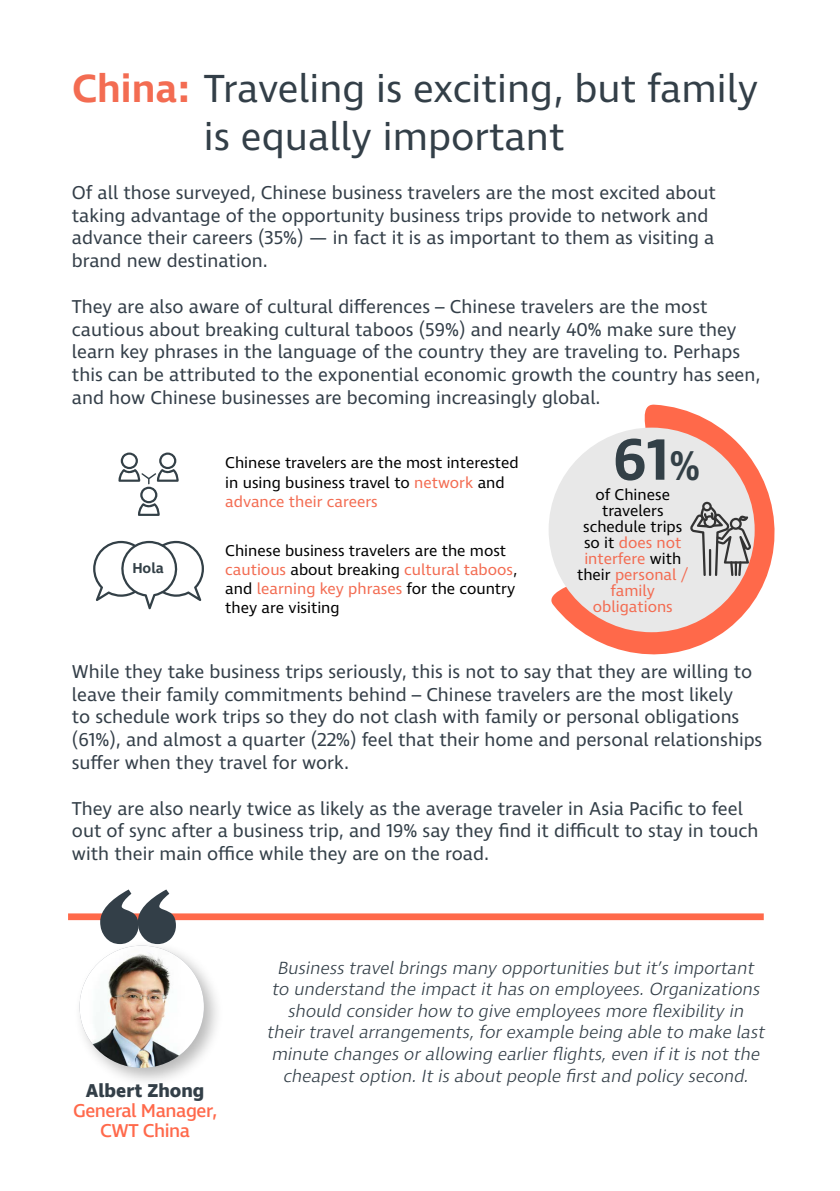
<style>
.page{position:relative;width:840px;height:1191px;background:#fff}
.page>*{position:absolute;margin:0;border:0;box-sizing:border-box;transform-origin:0 0}
.t1{font:600 59.6px "Ingra";color:#334047}
.t2{font:40px "Ingra";color:#333f48}
.t3{font:19px/22.8px "Ingra";color:#333e48}
.t4{font:19px/22.8px "Ingra";color:#333f48}
.t5{font:500 19px/20px "Ingra";letter-spacing:-.025em;color:#ff694b;text-align:center}
.t6{font:700 19px "Ingra";color:#333f48}
.t7{font:italic 300 18px/21.6px "Ingra";color:#333f48;text-align:center}
.t8{font:16px/16px "Ingra";color:#000}
.t9{font:600 14.6px "Ingra";color:#334047}
.s1{font-weight:600;color:#f36c52}
.s2{color:#f36c52}
.s3{font-size:42.6px}
</style>
<div class="page">
<div style="left:73px;top:939px;width:151px;height:149px;background:#000;opacity:.28"></div>
<img style="left:80px;top:945px;width:124px;height:122px">
<svg style="left:68px;top:889px;width:695px;height:55px"></svg>
<svg style="left:551px;top:404px;width:224px;height:251px"></svg>
<div style="left:548px;top:427px;width:206px;height:205px;background:#e8e8e8;border-radius:50%"></div>
<svg style="left:690px;top:502px;width:60px;height:74px"></svg>
<svg style="left:118px;top:452px;width:61px;height:64px"></svg>
<svg style="left:93px;top:541px;width:111px;height:68px"></svg>
<h2 class="t2" style="left:72px;top:64px;width:687px"><span class="s1">China:</span> Traveling is exciting, but family</h2>
<h2 class="t2" style="left:204px;top:112px;width:362px">is equally important</h2>
<p class="t3" style="left:72px;top:182px;width:645px">Of all those surveyed, Chinese business travelers are the most excited about taking advantage of the opportunity business trips provide to network and advance their careers (35%) — in fact it is as important to them as visiting a brand new destination.</p>
<p class="t3" style="left:72px;top:296px;width:689px">They are also aware of cultural differences – Chinese travelers are the most cautious about breaking cultural taboos (59%) and nearly 40% make sure they learn key phrases in the language of the country they are traveling to. Perhaps this can be attributed to the exponential economic growth the country has seen, and how Chinese businesses are becoming increasingly global.</p>
<p class="t9" style="left:132px;top:559px;width:33px">Hola</p>
<p class="t8" style="left:225px;top:454px;width:294px;line-height:19.2px">Chinese travelers are the most interested in using business travel to <span class="s2">network</span> and <span class="s2">advance their careers</span></p>
<p class="t8" style="left:225px;top:541px;width:293px;line-height:19.2px">Chinese business travelers are the most <span class="s2">cautious</span> about breaking <span class="s2">cultural taboos</span>, and <span class="s2">learning key phrases</span> for the country they are visiting</p>
<h1 class="t1" style="left:612px;top:422px;width:89px">61<span class="s3">%</span></h1>
<p class="t8" style="left:576px;top:487px;width:113px;text-align:center">of Chinese travelers schedule trips so it <span class="s2">does not interfere</span> with their <span class="s2">personal / family obligations</span></p>
<p class="t3" style="left:72px;top:661px;width:691px">While they take business trips seriously, this is not to say that they are willing to leave their family commitments behind – Chinese travelers are the most likely<br>to schedule work trips so they do not clash with family or personal obligations (61%), and almost a quarter (22%) feel that their home and personal relationships suffer when they travel for work.</p>
<p class="t4" style="left:72px;top:797px;width:687px">They are also nearly twice as likely as the average traveler in Asia Pacific to feel out of sync after a business trip, and 19% say they find it difficult to stay in touch with their main office while they are on the road.</p>
<p class="t6" style="left:86px;top:1078px;width:120px">Albert Zhong</p>
<p class="t5" style="left:73px;top:1101px;width:146px">General Manager,<br>CWT China</p>
<p class="t7" style="left:266px;top:957px;width:503px">Businesstravelbringsmany opportunitiesbutit’simportant to understand the impactithason employees.Organizations should considerhow to give employeesmore flexibility in theirtravelarrangements,forexample being able to make last minute changesorallowing earlierflights,even ifitisnotthe cheapestoption.Itisaboutpeople firstand policy second.</p>
</div>
